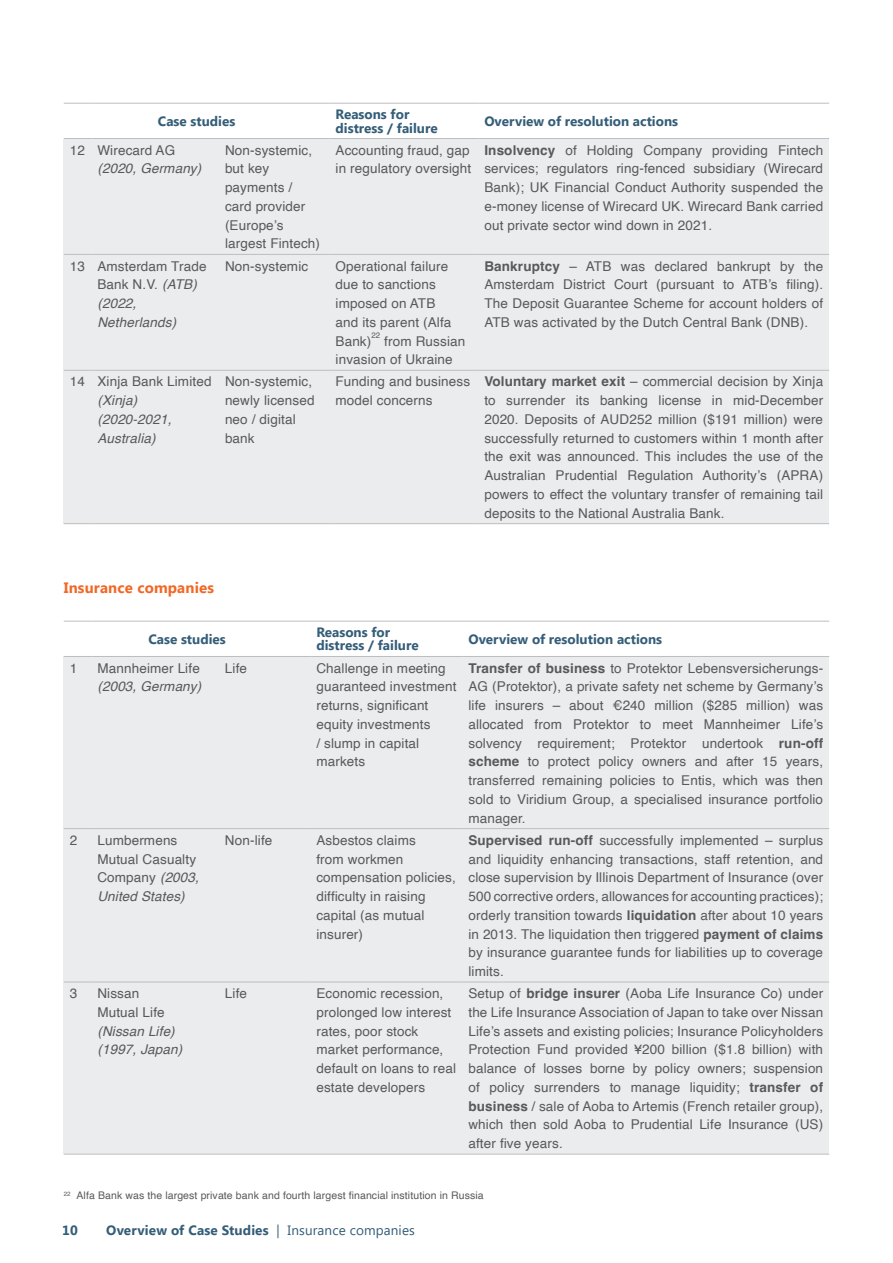
<style>
.page{position:relative;width:893px;height:1263px;background:#fff}
.page>*{position:absolute;margin:0;border:0;box-sizing:border-box;transform-origin:0 0}
.t1{font:700 15px "Segoe UI";letter-spacing:.01em;color:#f16827}
.t2{font:13.5px/18.8px "Helvetica";letter-spacing:.01em;color:#58595b}
.t3{font:700 13.5px/13.5px "Segoe UI";color:#345d78}
.t4{font:italic 13.5px/18.8px "Helvetica";letter-spacing:.01em;color:#58595b}
.t5{font:10.5px "Helvetica";letter-spacing:.01em;color:#58595b}
.t6{font:7.8px "Helvetica";color:#58595b}
.s1{font-weight:700}
.s2{font-style:italic}
.s3{font-weight:400}
</style>
<div class="page">
<div style="left:64px;top:139px;width:765px;height:384px;background:#eaeced"></div>
<div style="left:64px;top:657px;width:765px;height:497px;background:#eaeced"></div>
<svg style="left:64px;top:621px;width:27px;height:1px"></svg>
<hr style="left:91px;top:621px;width:128px;height:1px;background:#bcbec0">
<hr style="left:219px;top:621px;width:91px;height:1px;background:#bcbec0">
<hr style="left:310px;top:621px;width:152px;height:1px;background:#bcbec0">
<hr style="left:462px;top:621px;width:367px;height:1px;background:#bcbec0">
<svg style="left:64px;top:1154px;width:27px;height:1px"></svg>
<hr style="left:91px;top:1154px;width:128px;height:1px;background:#bcbec0">
<hr style="left:219px;top:1154px;width:91px;height:1px;background:#bcbec0">
<hr style="left:310px;top:1154px;width:152px;height:1px;background:#bcbec0">
<hr style="left:462px;top:1154px;width:367px;height:1px;background:#bcbec0">
<svg style="left:64px;top:656px;width:27px;height:1px"></svg>
<hr style="left:91px;top:656px;width:128px;height:1px;background:#bcbec0">
<hr style="left:219px;top:656px;width:91px;height:1px;background:#bcbec0">
<hr style="left:310px;top:656px;width:152px;height:1px;background:#bcbec0">
<hr style="left:462px;top:656px;width:367px;height:1px;background:#bcbec0">
<svg style="left:64px;top:828px;width:27px;height:1px"></svg>
<hr style="left:91px;top:828px;width:128px;height:1px;background:#bcbec0">
<hr style="left:219px;top:828px;width:91px;height:1px;background:#bcbec0">
<hr style="left:310px;top:828px;width:152px;height:1px;background:#bcbec0">
<hr style="left:462px;top:828px;width:367px;height:1px;background:#bcbec0">
<svg style="left:64px;top:982px;width:27px;height:1px"></svg>
<hr style="left:91px;top:982px;width:128px;height:1px;background:#bcbec0">
<hr style="left:219px;top:982px;width:91px;height:1px;background:#bcbec0">
<hr style="left:310px;top:982px;width:152px;height:1px;background:#bcbec0">
<hr style="left:462px;top:982px;width:367px;height:1px;background:#bcbec0">
<svg style="left:64px;top:103px;width:27px;height:1px"></svg>
<hr style="left:91px;top:103px;width:128px;height:1px;background:#bcbec0">
<hr style="left:219px;top:103px;width:111px;height:1px;background:#bcbec0">
<hr style="left:330px;top:103px;width:148px;height:1px;background:#bcbec0">
<hr style="left:478px;top:103px;width:351px;height:1px;background:#bcbec0">
<svg style="left:64px;top:138px;width:27px;height:1px"></svg>
<hr style="left:91px;top:138px;width:128px;height:1px;background:#bcbec0">
<hr style="left:219px;top:138px;width:111px;height:1px;background:#bcbec0">
<hr style="left:330px;top:138px;width:148px;height:1px;background:#bcbec0">
<hr style="left:478px;top:138px;width:351px;height:1px;background:#bcbec0">
<svg style="left:64px;top:254px;width:27px;height:1px"></svg>
<hr style="left:91px;top:254px;width:128px;height:1px;background:#bcbec0">
<hr style="left:219px;top:254px;width:111px;height:1px;background:#bcbec0">
<hr style="left:330px;top:254px;width:148px;height:1px;background:#bcbec0">
<hr style="left:478px;top:254px;width:351px;height:1px;background:#bcbec0">
<svg style="left:64px;top:370px;width:27px;height:1px"></svg>
<hr style="left:91px;top:370px;width:128px;height:1px;background:#bcbec0">
<hr style="left:219px;top:370px;width:111px;height:1px;background:#bcbec0">
<hr style="left:330px;top:370px;width:148px;height:1px;background:#bcbec0">
<hr style="left:478px;top:370px;width:351px;height:1px;background:#bcbec0">
<svg style="left:64px;top:523px;width:27px;height:1px"></svg>
<hr style="left:91px;top:523px;width:128px;height:1px;background:#bcbec0">
<hr style="left:219px;top:523px;width:111px;height:1px;background:#bcbec0">
<hr style="left:330px;top:523px;width:148px;height:1px;background:#bcbec0">
<hr style="left:478px;top:523px;width:351px;height:1px;background:#bcbec0">
<p class="t3" style="left:158px;top:114px;width:79px">Case studies</p>
<p class="t3" style="left:336px;top:108px;width:104px">Reasons for distress / failure</p>
<p class="t3" style="left:484px;top:114px;width:195px">Overview of resolution actions</p>
<p class="t2" style="left:70px;top:141px;width:107px">12 Wirecard AG</p>
<p class="t4" style="left:97px;top:160px;width:105px">(2020, Germany)</p>
<p class="t2" style="left:225px;top:141px;width:97px">Non-systemic, but key payments / card provider (Europe’s largest Fintech)</p>
<p class="t2" style="left:336px;top:141px;width:137px">Accounting fraud, gap in regulatory oversight</p>
<p class="t2" style="left:484px;top:141px;width:340px;text-align:justify"><span class="s1">Insolvency</span> of Holding Company providing Fintech services; regulators ring-fenced subsidiary (Wirecard Bank); UK Financial Conduct Authority suspended the e-money license of Wirecard UK. Wirecard Bank carried out private sector wind down in 2021.</p>
<p class="t2" style="left:97px;top:257px;width:111px;text-indent:-28px">13 Amsterdam Trade<br>Bank N.V. <span class="s2">(ATB) (2022,<br>Netherlands)</span></p>
<p class="t2" style="left:225px;top:257px;width:85px">Non-systemic</p>
<p class="t2" style="left:336px;top:257px;width:117px">Operational failure due to sanctions imposed on ATB and its parent (Alfa<br>Bank)</p>
<p class="t6" style="left:371px;top:329px;width:10px">22</p>
<p class="t2" style="left:336px;top:332px;width:131px;text-indent:49px">from Russian invasion of Ukraine</p>
<p class="t2" style="left:484px;top:257px;width:340px;text-align:justify"><span class="s1">Bankruptcy</span> – ATB was declared bankrupt by the Amsterdam District Court (pursuant to ATB’s filing).<br>The Deposit Guarantee Scheme for account holders of ATB was activated by the Dutch Central Bank (DNB).</p>
<p class="t2" style="left:70px;top:373px;width:143px">14 Xinja Bank Limited</p>
<p class="t4" style="left:97px;top:391px;width:76px">(Xinja) (2020-2021,<br>Australia)</p>
<p class="t2" style="left:225px;top:373px;width:91px">Non-systemic, newly licensed neo / digital bank</p>
<p class="t2" style="left:336px;top:373px;width:136px">Funding and business model concerns</p>
<p class="t2" style="left:484px;top:373px;width:340px;text-align:justify"><span class="s1">Voluntary market exit</span> – commercial decision by Xinja to surrender its banking license in mid-December 2020. Deposits of AUD252 million ($191 million) were successfully returned to customers within 1 month after the exit was announced. This includes the use of the Australian Prudential Regulation Authority’s (APRA) powers to effect the voluntary transfer of remaining tail deposits to the National Australia Bank.</p>
<p class="t1" style="left:64px;top:579px;width:152px">Insurance companies</p>
<p class="t3" style="left:148px;top:632px;width:79px">Case studies</p>
<p class="t3" style="left:316px;top:625px;width:104px">Reasons for distress / failure</p>
<p class="t3" style="left:468px;top:632px;width:195px">Overview of resolution actions</p>
<p class="t2" style="left:70px;top:659px;width:9px">1</p>
<p class="t2" style="left:97px;top:659px;width:104px">Mannheimer Life</p>
<p class="t4" style="left:97px;top:677px;width:105px">(2003, Germany)</p>
<p class="t2" style="left:225px;top:659px;width:24px">Life</p>
<p class="t2" style="left:316px;top:659px;width:141px">Challenge in meeting guaranteed investment returns, significant equity investments<br>/ slump in capital markets</p>
<p class="t2" style="left:468px;top:659px;width:356px;text-align:justify"><span class="s1">Transfer of business</span> to Protektor Lebensversicherungs-AG (Protektor), a private safety net scheme by Germany’s life insurers – about €240 million ($285 million) was allocated from Protektor to meet Mannheimer Life’s solvency requirement; Protektor undertook <span class="s1">run-off scheme</span> to protect policy owners and after 15 years, transferred remaining policies to Entis, which was then sold to Viridium Group, a specialised insurance portfolio manager.</p>
<p class="t2" style="left:70px;top:831px;width:9px">2</p>
<p class="t2" style="left:97px;top:831px;width:103px">Lumbermens<br>Mutual Casualty<br>Company <span class="s2">(2003,<br>United States)</span></p>
<p class="t2" style="left:225px;top:831px;width:49px">Non-life</p>
<p class="t2" style="left:316px;top:831px;width:141px">Asbestos claims<br>from workmen compensation policies, difficulty in raising capital (as mutual insurer)</p>
<p class="t2" style="left:468px;top:831px;width:356px;text-align:justify"><span class="s1">Supervised run-off</span> successfully implemented – surplus and liquidity enhancing transactions, staff retention, and close supervision by Illinois Department of Insurance (over 500 corrective orders, allowances for accounting practices); orderly transition towards <span class="s1">liquidation</span> after about 10 years in 2013. The liquidation then triggered <span class="s1">payment of claims </span>by insurance guarantee funds for liabilities up to coverage limits.</p>
<p class="t2" style="left:70px;top:984px;width:9px">3</p>
<p class="t2" style="left:97px;top:984px;width:69px">Nissan<br>Mutual Life</p>
<p class="t4" style="left:97px;top:1022px;width:86px">(Nissan Life) (1997, Japan)</p>
<p class="t2" style="left:225px;top:984px;width:24px">Life</p>
<p class="t2" style="left:316px;top:984px;width:141px">Economic recession, prolonged low interest rates, poor stock market performance, default on loans to real estate developers</p>
<p class="t2" style="left:468px;top:984px;width:356px;text-align:justify">Setup of <span class="s1">bridge insurer</span> (Aoba Life Insurance Co) under the Life Insurance Association of Japan to take over Nissan Life’s assets and existing policies; Insurance Policyholders Protection Fund provided ¥200 billion ($1.8 billion) with balance of losses borne by policy owners; suspension of policy surrenders to manage liquidity; <span class="s1">transfer of business</span> / sale of Aoba to Artemis (French retailer group), which then sold Aoba to Prudential Life Insurance (US) after five years.</p>
<p class="t5" style="left:64px;top:1187px;width:421px"><sup>22</sup> Alfa Bank was the largest private bank and fourth largest financial institution in Russia</p>
<p class="t3" style="left:62px;top:1224px;width:17px">10</p>
<p class="t3" style="left:106px;top:1224px;width:310px">Overview of Case Studies <span class="s3">| Insurance companies</span></p>
</div>
